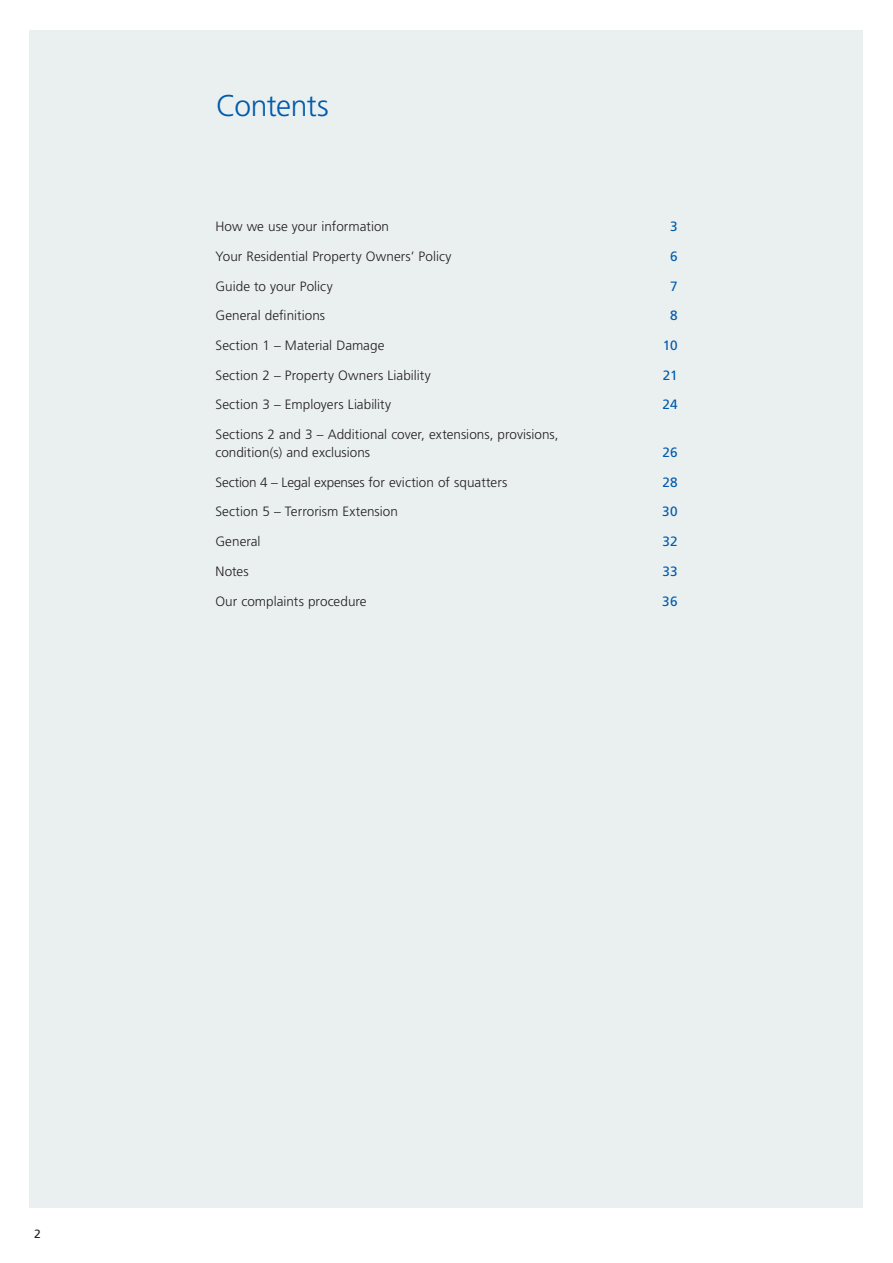
<style>
.page{position:relative;width:893px;height:1263px;background:#fff}
.page>*{position:absolute;margin:0;border:0;box-sizing:border-box;transform-origin:0 0}
.t1{font:300 30px "Frutiger LT Std";letter-spacing:-.02em;color:#015aaa}
.t2{font:300 13.5px/18px "Frutiger LT Std";letter-spacing:.005em;color:#231f20}
.t3{font:13.5px "Frutiger LT Std";color:#015aaa}
.t4{font:12px "Frutiger LT Std";color:#231f20}
</style>
<div class="page">
<div style="left:30px;top:30px;width:833px;height:1178px;background:#eaf0f0"></div>
<h1 class="t1" style="left:216px;top:89px;width:114px">Contents</h1>
<p class="t2" style="left:215px;top:218px;width:175px">How we use your information</p>
<p class="t3" style="left:670px;top:219px;width:9px">3</p>
<p class="t2" style="left:215px;top:247px;width:237px">Your Residential Property Owners’ Policy</p>
<p class="t3" style="left:670px;top:248px;width:9px">6</p>
<p class="t2" style="left:215px;top:277px;width:119px">Guide to your Policy</p>
<p class="t3" style="left:670px;top:278px;width:9px">7</p>
<p class="t2" style="left:215px;top:307px;width:111px">General definitions</p>
<p class="t3" style="left:670px;top:308px;width:9px">8</p>
<p class="t2" style="left:215px;top:337px;width:171px">Section 1 – Material Damage</p>
<p class="t3" style="left:663px;top:337px;width:16px">10</p>
<p class="t2" style="left:215px;top:366px;width:217px">Section 2 – Property Owners Liability</p>
<p class="t3" style="left:663px;top:367px;width:16px">21</p>
<p class="t2" style="left:215px;top:396px;width:177px">Section 3 – Employers Liability</p>
<p class="t3" style="left:663px;top:397px;width:16px">24</p>
<p class="t2" style="left:215px;top:426px;width:345px">Sections 2 and 3 – Additional cover, extensions, provisions, condition(s) and exclusions</p>
<p class="t3" style="left:662px;top:444px;width:16px">26</p>
<p class="t2" style="left:215px;top:473px;width:293px">Section 4 – Legal expenses for eviction of squatters</p>
<p class="t3" style="left:662px;top:474px;width:17px">28</p>
<p class="t2" style="left:215px;top:503px;width:184px">Section 5 – Terrorism Extension</p>
<p class="t3" style="left:662px;top:504px;width:17px">30</p>
<p class="t2" style="left:215px;top:533px;width:47px">General</p>
<p class="t3" style="left:662px;top:533px;width:17px">32</p>
<p class="t2" style="left:215px;top:562px;width:35px">Notes</p>
<p class="t3" style="left:662px;top:563px;width:16px">33</p>
<p class="t2" style="left:215px;top:592px;width:153px">Our complaints procedure</p>
<p class="t3" style="left:662px;top:593px;width:17px">36</p>
<p class="t4" style="left:34px;top:1227px;width:8px">2</p>
</div>
